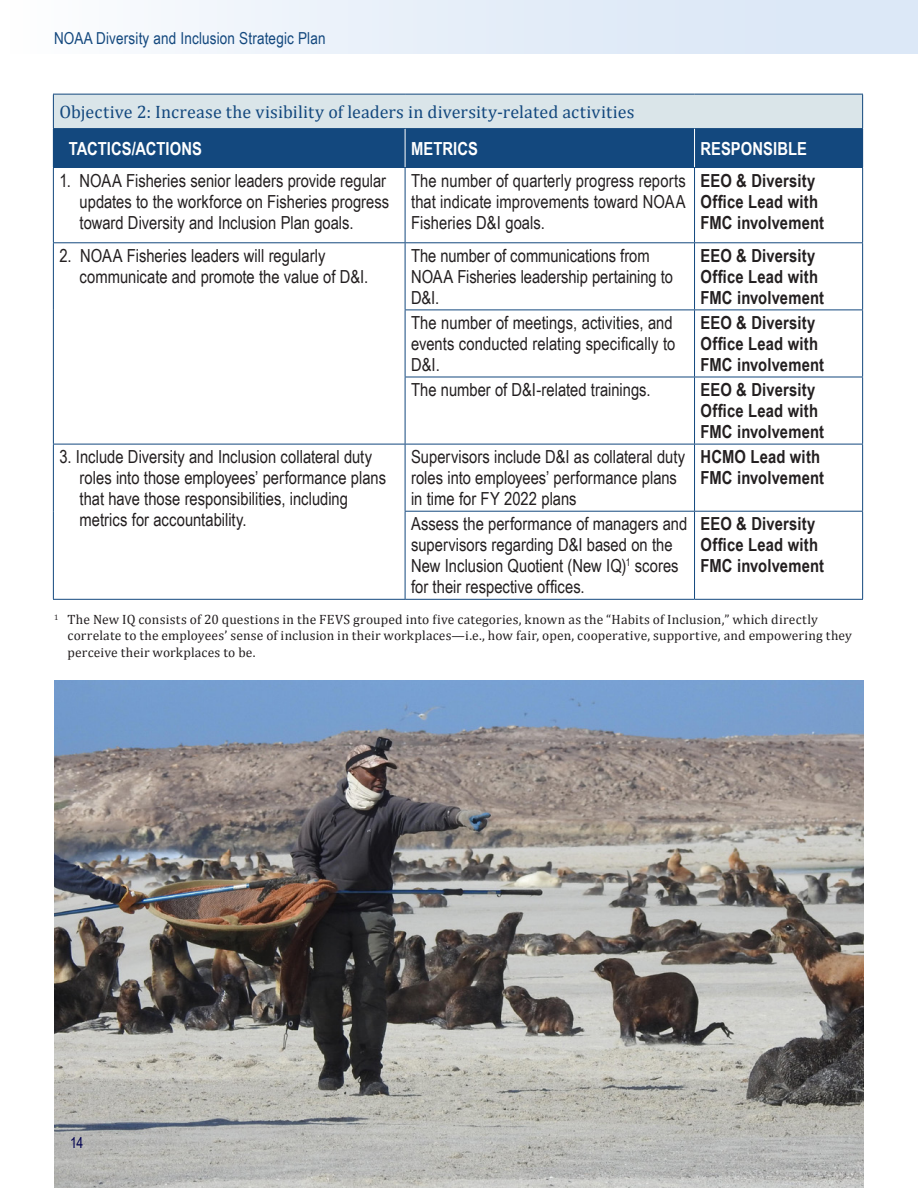
<style>
.page{position:relative;width:918px;height:1188px;background:#fff}
.page>*{position:absolute;margin:0;border:0;box-sizing:border-box;transform-origin:0 0}
.t1{font:18px/21px "Arial Narrow";color:#231f20}
.t2{font:700 18px/21px "Arial Narrow";letter-spacing:.01em;color:#231f20}
.t3{font:18px "Cambria";letter-spacing:.01em;color:#13487e}
.t4{font:700 18px "Arial Narrow";letter-spacing:.005em;color:#fff}
.t5{font:16.5px "Arial Narrow";letter-spacing:.01em;color:#13487e}
.t6{font:15px "Arial Narrow";color:#000050}
.t7{font:13.5px/16.5px "Cambria";letter-spacing:.015em;color:#231f20}
.s1{color:#13487e}
</style>
<div class="page">
<div style="left:0;top:0;width:918px;height:54px;background:linear-gradient(to right,#fafcfd,#d6e4f5)"></div>
<div style="left:53px;top:94px;width:810px;height:35px;background:#dae5e9"></div>
<hr style="left:862px;top:94px;width:1px;height:34px;background:#13487e">
<hr style="left:53px;top:94px;width:352px;height:1px;background:#13487e">
<hr style="left:53px;top:94px;width:1px;height:34px;background:#13487e">
<hr style="left:405px;top:94px;width:290px;height:1px;background:#13487e">
<hr style="left:695px;top:94px;width:168px;height:1px;background:#13487e">
<div style="left:53px;top:129px;width:352px;height:38px;background:#13487e"></div>
<div style="left:405px;top:129px;width:290px;height:38px;background:#13487e"></div>
<div style="left:695px;top:129px;width:168px;height:38px;background:#13487e"></div>
<hr style="left:53px;top:599px;width:352px;height:1px;background:#13487e">
<hr style="left:53px;top:128px;width:352px;height:1px;background:#13487e">
<hr style="left:405px;top:128px;width:290px;height:1px;background:#13487e">
<hr style="left:695px;top:128px;width:168px;height:1px;background:#13487e">
<hr style="left:53px;top:167px;width:352px;height:1px;background:#13487e">
<hr style="left:53px;top:168px;width:1px;height:74px;background:#13487e">
<hr style="left:405px;top:167px;width:290px;height:1px;background:#13487e">
<hr style="left:405px;top:168px;width:1px;height:74px;background:#13487e">
<hr style="left:695px;top:167px;width:168px;height:1px;background:#13487e">
<hr style="left:694px;top:168px;width:1px;height:74px;background:#13487e">
<hr style="left:862px;top:168px;width:1px;height:74px;background:#13487e">
<hr style="left:53px;top:242px;width:352px;height:1px;background:#13487e">
<hr style="left:53px;top:243px;width:1px;height:67px;background:#13487e">
<hr style="left:405px;top:242px;width:290px;height:1px;background:#13487e">
<hr style="left:405px;top:243px;width:1px;height:67px;background:#13487e">
<hr style="left:695px;top:242px;width:168px;height:1px;background:#13487e">
<hr style="left:694px;top:243px;width:1px;height:67px;background:#13487e">
<hr style="left:862px;top:243px;width:1px;height:67px;background:#13487e">
<hr style="left:53px;top:310px;width:1px;height:67px;background:#13487e">
<hr style="left:405px;top:310px;width:1px;height:67px;background:#13487e">
<hr style="left:694px;top:310px;width:1px;height:67px;background:#13487e">
<hr style="left:862px;top:310px;width:1px;height:67px;background:#13487e">
<hr style="left:53px;top:377px;width:1px;height:67px;background:#13487e">
<hr style="left:405px;top:377px;width:1px;height:67px;background:#13487e">
<hr style="left:694px;top:377px;width:1px;height:67px;background:#13487e">
<hr style="left:862px;top:377px;width:1px;height:67px;background:#13487e">
<hr style="left:53px;top:444px;width:1px;height:67px;background:#13487e">
<hr style="left:405px;top:444px;width:1px;height:67px;background:#13487e">
<hr style="left:694px;top:444px;width:1px;height:67px;background:#13487e">
<hr style="left:862px;top:444px;width:1px;height:67px;background:#13487e">
<hr style="left:53px;top:511px;width:1px;height:88px;background:#13487e">
<hr style="left:405px;top:512px;width:1px;height:87px;background:#13487e">
<hr style="left:694px;top:512px;width:1px;height:87px;background:#13487e">
<hr style="left:862px;top:512px;width:1px;height:87px;background:#13487e">
<hr style="left:53px;top:444px;width:352px;height:1px;background:#13487e">
<hr style="left:405px;top:310px;width:290px;height:1px;background:#13487e">
<hr style="left:695px;top:310px;width:168px;height:1px;background:#13487e">
<hr style="left:405px;top:377px;width:290px;height:1px;background:#13487e">
<hr style="left:695px;top:377px;width:168px;height:1px;background:#13487e">
<hr style="left:405px;top:444px;width:290px;height:1px;background:#13487e">
<hr style="left:695px;top:444px;width:168px;height:1px;background:#13487e">
<hr style="left:405px;top:511px;width:290px;height:1px;background:#13487e">
<hr style="left:695px;top:511px;width:168px;height:1px;background:#13487e">
<hr style="left:405px;top:599px;width:290px;height:1px;background:#13487e">
<hr style="left:695px;top:599px;width:168px;height:1px;background:#13487e">
<hr style="left:405px;top:129px;width:1px;height:38px;background:#fff">
<hr style="left:694px;top:129px;width:1px;height:38px;background:#fff">
<img style="left:54px;top:681px;width:810px;height:507px">
<p class="t5" style="left:54px;top:26px;width:273px">NOAA Diversity and Inclusion Strategic Plan</p>
<h3 class="t3" style="left:59px;top:102px;width:577px">Objective 2: Increase the visibility of leaders in diversity-related activities</h3>
<p class="t4" style="left:59px;top:135px;width:144px"><span class="s1">T</span>TACTICS/ACTIONS</p>
<p class="t4" style="left:411px;top:135px;width:69px">METRICS</p>
<p class="t4" style="left:701px;top:135px;width:108px">RESPONSIBLE</p>
<p class="t1" style="left:80px;top:169px;width:311px;text-indent:-20px">1. NOAA Fisheries senior leaders provide regular updates to the workforce on Fisheries progress toward Diversity and Inclusion Plan goals.</p>
<p class="t1" style="left:411px;top:169px;width:276px;text-align:justify">The number of quarterly progress reports that indicate improvements toward NOAA Fisheries D&amp;I goals.</p>
<p class="t2" style="left:701px;top:169px;width:125px">EEO &amp; Diversity<br>Office Lead with<br>FMC involvement</p>
<p class="t1" style="left:80px;top:244px;width:290px;text-indent:-20px">2. NOAA Fisheries leaders will regularly communicate and promote the value of D&amp;I.</p>
<p class="t1" style="left:411px;top:244px;width:263px">The number of communications from<br>NOAA Fisheries leadership pertaining to<br>D&amp;I.</p>
<p class="t2" style="left:701px;top:244px;width:125px">EEO &amp; Diversity<br>Office Lead with<br>FMC involvement</p>
<p class="t1" style="left:411px;top:312px;width:266px">The number of meetings, activities, and events conducted relating specifically to<br>D&amp;I.</p>
<p class="t2" style="left:701px;top:311px;width:125px">EEO &amp; Diversity<br>Office Lead with<br>FMC involvement</p>
<p class="t1" style="left:411px;top:379px;width:241px">The number of D&amp;I-related trainings.</p>
<p class="t2" style="left:701px;top:379px;width:125px">EEO &amp; Diversity<br>Office Lead with<br>FMC involvement</p>
<p class="t1" style="left:80px;top:446px;width:308px;text-indent:-20px">3. Include Diversity and Inclusion collateral duty roles into those employees’ performance plans that have those responsibilities, including metrics for accountability.</p>
<p class="t1" style="left:411px;top:446px;width:276px">Supervisors include D&amp;I as collateral duty roles into employees’ performance plans in time for FY 2022 plans</p>
<p class="t2" style="left:701px;top:446px;width:125px">HCMO Lead with<br>FMC involvement</p>
<p class="t1" style="left:411px;top:513px;width:278px">Assess the performance of managers and supervisors regarding D&amp;I based on the New Inclusion Quotient (New IQ)<sup>1</sup> scores for their respective offices.</p>
<p class="t2" style="left:701px;top:513px;width:125px">EEO &amp; Diversity<br>Office Lead with<br>FMC involvement</p>
<p class="t7" style="left:67px;top:611px;width:786px;text-indent:-13px"><sup>1</sup> The New IQ consists of 20 questions in the FEVS grouped into five categories, known as the “Habits of Inclusion,” which directly correlate to the employees’ sense of inclusion in their workplaces—i.e., how fair, open, cooperative, supportive, and empowering they perceive their workplaces to be.</p>
<p class="t6" style="left:70px;top:1131px;width:15px">14</p>
</div>
